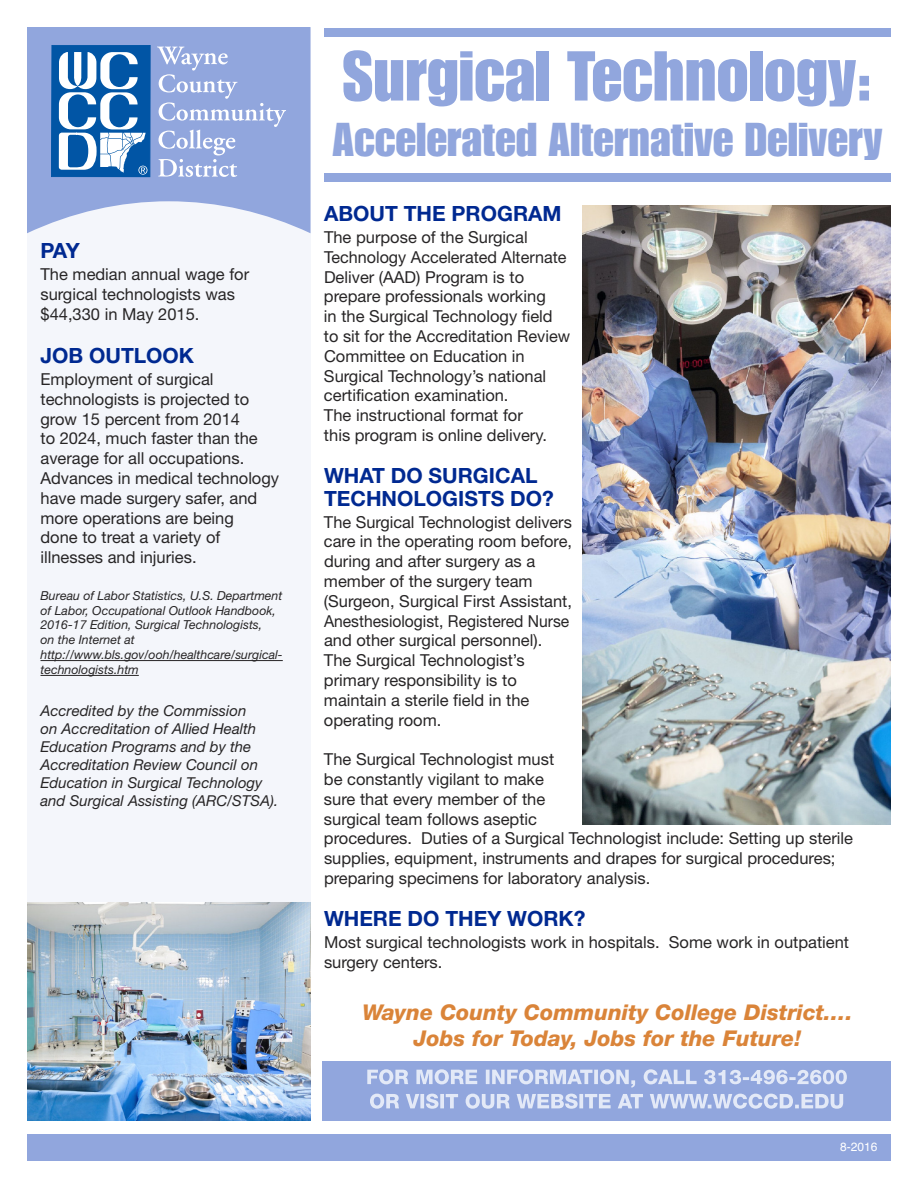
<style>
.page{position:relative;width:918px;height:1188px;background:#fff}
.page>*{position:absolute;margin:0;border:0;box-sizing:border-box;transform-origin:0 0}
.t1{font:69px "Impact";color:#91a6dd}
.t2{font:46.5px "Impact";color:#91a6dd}
.t3{font:italic 800 21.75px/26.1px "Helvetica Neue";color:#da8439;text-align:center}
.t4{font:700 21px/22.5px "Helvetica Neue";color:#002991}
.t5{font:16.5px/19.8px "Helvetica Neue";color:#272526}
.t6{font:italic 15px/18px "Helvetica Neue";color:#272526}
.t7{font:italic 12.3px/14.9px "Helvetica Neue";color:#272526}
.t8{font:12px "Helvetica";color:#fff}
</style>
<div class="page">
<div style="left:27px;top:28px;width:283px;height:1092px;background:#f4f6fb"></div>
<svg style="left:27px;top:27px;width:283px;height:206px;fill:#91a6dd"></svg>
<div style="left:27px;top:1134px;width:864px;height:27px;background:#91a6dd"></div>
<div style="left:323px;top:1061px;width:568px;height:59px;background:#91a6dd"></div>
<svg style="left:367px;top:1069px;width:317px;height:19px"></svg>
<svg style="left:370px;top:1094px;width:319px;height:15px"></svg>
<img style="left:27px;top:902px;width:283px;height:218px">
<hr style="left:40px;top:660px;width:243px;height:1px;background:#272526">
<hr style="left:40px;top:675px;width:99px;height:1px;background:#272526">
<div style="left:51px;top:45px;width:99px;height:132px;background:#0155a5"></div>
<div style="left:51px;top:45px;width:100px;height:133px;border:1px solid #0155a5"></div>
<svg style="left:157px;top:47px;width:129px;height:130px;background:#a0b2e1"></svg>
<svg style="left:59px;top:52px;width:88px;height:123px"></svg>
<img style="left:583px;top:206px;width:308px;height:619px">
<div style="left:324px;top:173px;width:567px;height:8px;background:#91a6dd"></div>
<div style="left:324px;top:28px;width:567px;height:9px;background:#91a6dd"></div>
<p class="t4" style="left:40px;top:241px;width:41px">PAY</p>
<p class="t5" style="left:40px;top:266px;width:210px">The median annual wage for surgical technologists was $44,330 in May 2015.</p>
<p class="t4" style="left:40px;top:346px;width:155px">JOB OUTLOOK</p>
<p class="t5" style="left:40px;top:371px;width:240px">Employment of surgical technologists is projected to grow 15 percent from 2014<br>to 2024, much faster than the average for all occupations.<br>Advances in medical technology have made surgery safer, and more operations are being<br>done to treat a variety of illnesses and injuries.</p>
<p class="t7" style="left:40px;top:589px;width:244px">Bureau of Labor Statistics, U.S. Department of Labor, Occupational Outlook Handbook, 2016-17 Edition, Surgical Technologists,<br>on the Internet at http://www.bls.gov/ooh/healthcare/surgical&shy;technologists.htm</p>
<p class="t6" style="left:40px;top:703px;width:239px">Accredited by the Commission<br>on Accreditation of Allied Health<br>Education Programs and by the<br>Accreditation Review Council on<br>Education in Surgical Technology and Surgical Assisting (ARC/STSA).</p>
<h1 class="t1" style="left:342px;top:51px;width:532px">Surgical Technology:</h1>
<h2 class="t2" style="left:333px;top:122px;width:551px">Accelerated Alternative Delivery</h2>
<p class="t4" style="left:324px;top:204px;width:239px">ABOUT THE PROGRAM</p>
<p class="t5" style="left:324px;top:229px;width:248px">The purpose of the Surgical<br>Technology Accelerated Alternate<br>Deliver (AAD) Program is to prepare professionals working<br>in the Surgical Technology field to sit for the Accreditation Review<br>Committee on Education in<br>Surgical Technology’s national certification examination.<br>The instructional format for<br>this program is online delivery.</p>
<p class="t4" style="left:324px;top:466px;width:231px">WHAT DO SURGICAL<br>TECHNOLOGISTS DO?</p>
<p class="t5" style="left:324px;top:514px;width:250px">The Surgical Technologist delivers care in the operating room before, during and after surgery as a member of the surgery team (Surgeon, Surgical First Assistant,<br>Anesthesiologist, Registered Nurse and other surgical personnel).<br>The Surgical Technologist’s primary responsibility is to maintain a sterile field in the operating room.</p>
<p class="t5" style="left:324px;top:751px;width:531px">The Surgical Technologist must<br>be constantly vigilant to make<br>sure that every member of the<br>surgical team follows aseptic<br>procedures. Duties of a Surgical Technologist include: Setting up sterile supplies, equipment, instruments and drapes for surgical procedures; preparing specimens for laboratory analysis.</p>
<p class="t4" style="left:324px;top:910px;width:263px">WHERE DO THEY WORK?</p>
<p class="t5" style="left:324px;top:934px;width:527px">Most surgical technologists work in hospitals. Some work in outpatient surgery centers.</p>
<h3 class="t3" style="left:362px;top:1001px;width:492px">Wayne County Community College District….<br>Jobs for Today, Jobs for the Future!</h3>
<p class="t8" style="left:840px;top:1140px;width:39px">8-2016</p>
</div>
